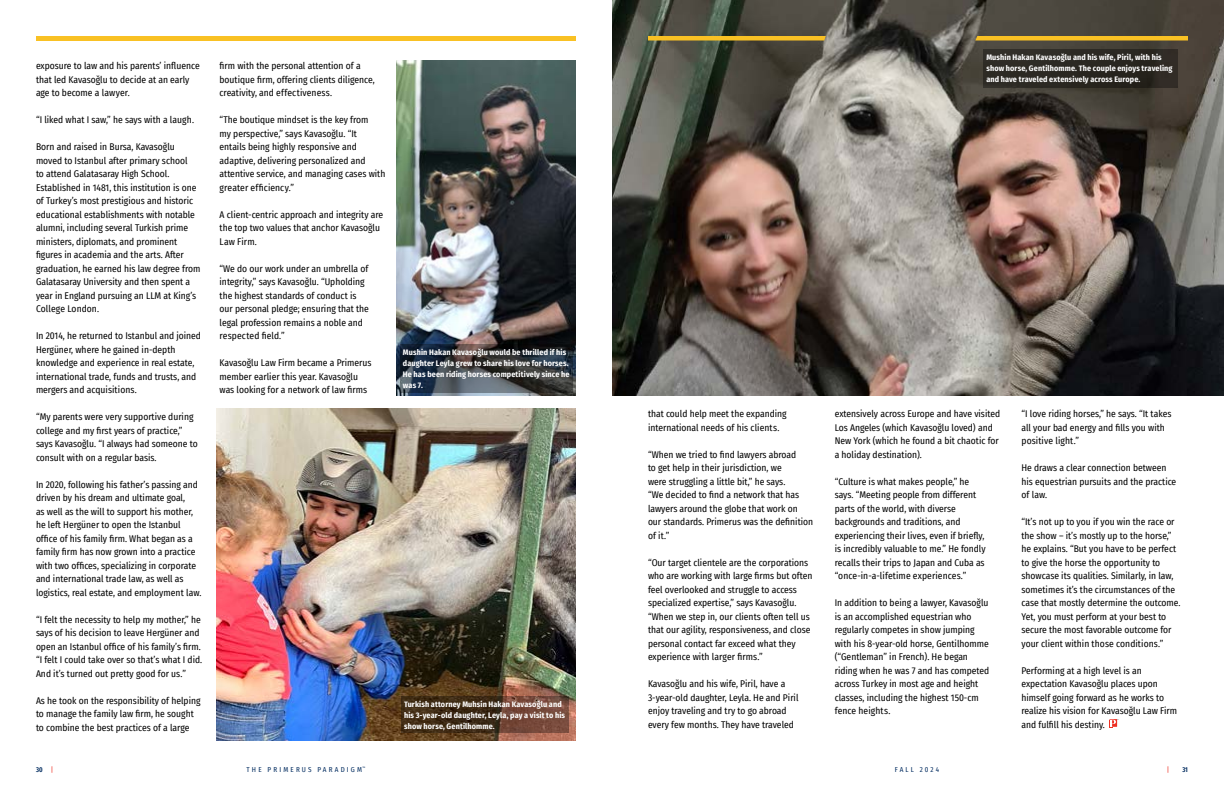
<style>
.page{position:relative;width:1224px;height:792px;background:#fff}
.page>*{position:absolute;margin:0;border:0;box-sizing:border-box;transform-origin:0 0}
.Paradigm_Body_Copy{font:9.5px/13.5px "Fira Sans Condensed";color:#000}
.t1{font:700 8px/11px "Fira Sans Condensed";letter-spacing:.015em;color:#fff}
.t2{font:7px "Fira Sans Condensed";letter-spacing:.31em;color:#002b5f}
.t3{font:600 extra-condensed 7px "Fira Sans";color:#002b5f}
.t4{font:7px "Fira Sans Condensed";color:#ee3124}
.s1{font-family:"Fira Sans Condensed";font-weight:400;font-stretch:normal;color:#ee3124}
</style>
<div class="page">
<img style="left:396px;top:60px;width:180px;height:336px">
<img style="left:216px;top:408px;width:360px;height:332px">
<img style="left:612px;top:0;width:612px;height:396px">
<svg style="left:400px;top:344px;width:173px;height:49px;background:#353b42"></svg>
<svg style="left:401px;top:696px;width:168px;height:37px;background:#543624"></svg>
<div style="left:983px;top:50px;width:194px;height:38px;background:#2c2923"></div>
<hr style="left:36px;top:36px;width:540px;height:4px;background:#f9c124">
<svg style="left:1109px;top:719px;width:8px;height:9px"></svg>
<svg style="left:648px;top:36px;width:178px;height:4px"></svg>
<svg style="left:975px;top:36px;width:213px;height:4px"></svg>
<p class="Paradigm_Body_Copy" style="left:36px;top:59px;width:165px">exposure to law and his parents’ influence that led Kavasoğlu to decide at an early age to become a lawyer.</p>
<p class="Paradigm_Body_Copy" style="left:36px;top:113px;width:160px">“I liked what I saw,” he says with a laugh.</p>
<p class="Paradigm_Body_Copy" style="left:36px;top:140px;width:166px">Born and raised in Bursa, Kavasoğlu moved to Istanbul after primary school<br>to attend Galatasaray High School.<br>Established in 1481, this institution is one of Turkey’s most prestigious and historic educational establishments with notable alumni, including several Turkish prime ministers, diplomats, and prominent figures in academia and the arts. After graduation, he earned his law degree from Galatasaray University and then spent a year in England pursuing an LLM at King’s College London.</p>
<p class="Paradigm_Body_Copy" style="left:36px;top:329px;width:167px">In 2014, he returned to Istanbul and joined Hergüner, where he gained in-depth knowledge and experience in real estate, international trade, funds and trusts, and mergers and acquisitions.</p>
<p class="Paradigm_Body_Copy" style="left:36px;top:410px;width:163px">“My parents were very supportive during college and my first years of practice,” says Kavasoğlu. “I always had someone to consult with on a regular basis.</p>
<p class="Paradigm_Body_Copy" style="left:36px;top:478px;width:167px">In 2020, following his father’s passing and driven by his dream and ultimate goal,<br>as well as the will to support his mother, he left Hergüner to open the Istanbul office of his family firm. What began as a family firm has now grown into a practice with two offices, specializing in corporate and international trade law, as well as logistics, real estate, and employment law.</p>
<p class="Paradigm_Body_Copy" style="left:36px;top:613px;width:168px">“I felt the necessity to help my mother,” he says of his decision to leave Hergüner and open an Istanbul office of his family’s firm. “I felt I could take over so that’s what I did.<br>And it’s turned out pretty good for us.”</p>
<p class="Paradigm_Body_Copy" style="left:36px;top:694px;width:166px">As he took on the responsibility of helping to manage the family law firm, he sought to combine the best practices of a large</p>
<p class="Paradigm_Body_Copy" style="left:220px;top:59px;width:157px">firm with the personal attention of a boutique firm, offering clients diligence, creativity, and effectiveness.</p>
<p class="Paradigm_Body_Copy" style="left:220px;top:113px;width:167px">“The boutique mindset is the key from<br>my perspective,” says Kavasoğlu. “It entails being highly responsive and adaptive, delivering personalized and attentive service, and managing cases with greater efficiency.”</p>
<p class="Paradigm_Body_Copy" style="left:220px;top:208px;width:165px">A client-centric approach and integrity are the top two values that anchor Kavasoğlu<br>Law Firm.</p>
<p class="Paradigm_Body_Copy" style="left:220px;top:262px;width:151px">“We do our work under an umbrella of integrity,” says Kavasoğlu. “Upholding the highest standards of conduct is our personal pledge; ensuring that the legal profession remains a noble and respected field.”</p>
<p class="Paradigm_Body_Copy" style="left:220px;top:356px;width:154px">Kavasoğlu Law Firm became a Primerus member earlier this year. Kavasoğlu was looking for a network of law firms</p>
<p class="t1" style="left:403px;top:346px;width:168px">Mushin Hakan Kavasoğlu would be thrilled if his daughter Leyla grew to share his love for horses.<br>He has been riding horses competitively since he was 7.</p>
<p class="t1" style="left:404px;top:698px;width:163px">Turkish attorney Muhsin Hakan Kavasoğlu and his 3-year-old daughter, Leyla, pay a visit to his show horse, Gentilhomme.</p>
<p class="t3" style="left:36px;top:763px;width:19px">30 <span class="s1">|</span></p>
<p class="t2" style="left:247px;top:764px;width:120px">THE PRIMERUS PARADIGM<sup>™</sup></p>
<p class="t1" style="left:986px;top:51px;width:188px">Mushin Hakan Kavasoğlu and his wife, Piril, with his show horse, Gentilhomme. The couple enjoys traveling and have traveled extensively across Europe.</p>
<p class="Paradigm_Body_Copy" style="left:648px;top:407px;width:140px">that could help meet the expanding international needs of his clients.</p>
<p class="Paradigm_Body_Copy" style="left:648px;top:447px;width:167px">“When we tried to find lawyers abroad<br>to get help in their jurisdiction, we<br>were struggling a little bit,” he says.<br>“We decided to find a network that has lawyers around the globe that work on our standards. Primerus was the definition of it.”</p>
<p class="Paradigm_Body_Copy" style="left:648px;top:555px;width:166px">“Our target clientele are the corporations who are working with large firms but often feel overlooked and struggle to access specialized expertise,” says Kavasoğlu. “When we step in, our clients often tell us that our agility, responsiveness, and close personal contact far exceed what they experience with larger firms.”</p>
<p class="Paradigm_Body_Copy" style="left:648px;top:677px;width:152px">Kavasoğlu and his wife, Piril, have a 3-year-old daughter, Leyla. He and Piril enjoy traveling and try to go abroad every few months. They have traveled</p>
<p class="Paradigm_Body_Copy" style="left:835px;top:407px;width:167px">extensively across Europe and have visited Los Angeles (which Kavasoğlu loved) and New York (which he found a bit chaotic for a holiday destination).</p>
<p class="Paradigm_Body_Copy" style="left:835px;top:474px;width:152px">“Culture is what makes people,” he says. “Meeting people from different parts of the world, with diverse backgrounds and traditions, and experiencing their lives, even if briefly, is incredibly valuable to me.” He fondly recalls their trips to Japan and Cuba as “once-in-a-lifetime experiences.”</p>
<p class="Paradigm_Body_Copy" style="left:835px;top:596px;width:156px">In addition to being a lawyer, Kavasoğlu is an accomplished equestrian who regularly competes in show jumping with his 8-year-old horse, Gentilhomme (“Gentleman” in French). He began riding when he was 7 and has competed across Turkey in most age and height classes, including the highest 150-cm fence heights.</p>
<p class="Paradigm_Body_Copy" style="left:1022px;top:407px;width:151px">“I love riding horses,” he says. “It takes all your bad energy and fills you with positive light.”</p>
<p class="Paradigm_Body_Copy" style="left:1022px;top:461px;width:156px">He draws a clear connection between his equestrian pursuits and the practice of law.</p>
<p class="Paradigm_Body_Copy" style="left:1022px;top:515px;width:161px">“It’s not up to you if you win the race or the show – it’s mostly up to the horse,” he explains. “But you have to be perfect to give the horse the opportunity to showcase its qualities. Similarly, in law, sometimes it’s the circumstances of the case that mostly determine the outcome.<br>Yet, you must perform at your best to secure the most favorable outcome for your client within those conditions.”</p>
<p class="Paradigm_Body_Copy" style="left:1022px;top:663px;width:157px">Performing at a high level is an expectation Kavasoğlu places upon himself going forward as he works to realize his vision for Kavasoğlu Law Firm and fulfill his destiny.</p>
<p class="t2" style="left:895px;top:764px;width:46px">FALL 2024</p>
<p class="t4" style="left:1167px;top:764px;width:4px">|</p>
<p class="t3" style="left:1182px;top:763px;width:7px">31</p>
</div>
